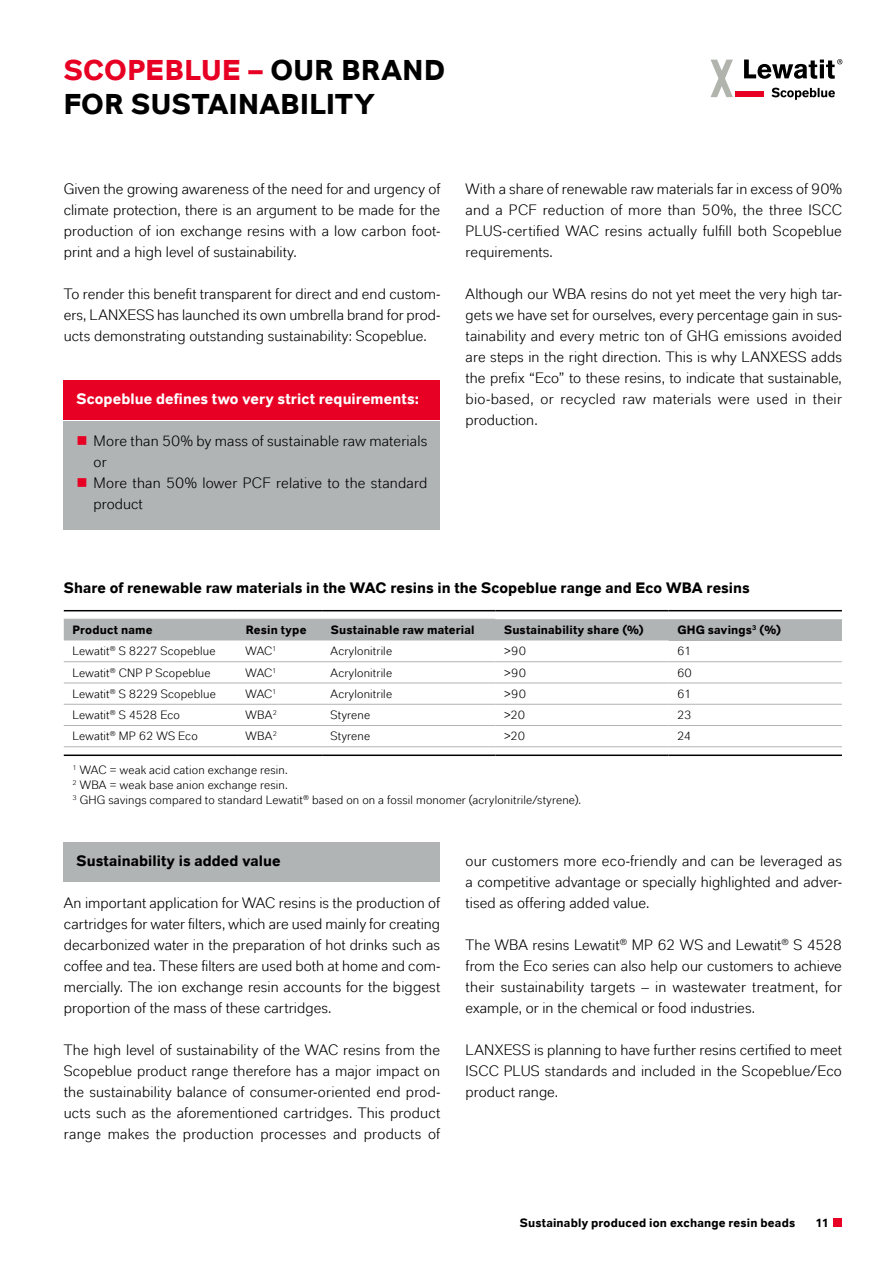
<style>
.page{position:relative;width:893px;height:1263px;background:#fff}
.page>*{position:absolute;margin:0;border:0;box-sizing:border-box;transform-origin:0 0}
.t1{font:700 28.5px/34.2px "Lanxess";letter-spacing:.015em;color:#000}
.t2{font:15px/21px "Lanxess";letter-spacing:.01em;color:#000;text-align:justify}
.t3{font:700 15px "Lanxess";letter-spacing:.005em;color:#000}
.t4{font:700 15px "Lanxess";letter-spacing:.005em;color:#fff}
.t5{font:12px/15px "Lanxess";letter-spacing:.015em;color:#000}
.t6{font:700 12px "Lanxess";letter-spacing:.015em;color:#000}
.s1{color:#e70023}
</style>
<div class="page">
<div style="left:736px;top:92px;width:28px;height:5px;background:#e70023"></div>
<svg style="left:710px;top:60px;width:23px;height:37px"></svg>
<svg style="left:744px;top:59px;width:98px;height:20px"></svg>
<svg style="left:771px;top:88px;width:64px;height:12px"></svg>
<div style="left:64px;top:421px;width:376px;height:109px;background:#b1b4b4"></div>
<div style="left:64px;top:380px;width:376px;height:39px;background:#e70023"></div>
<div style="left:64px;top:842px;width:376px;height:39px;background:#b1b4b4"></div>
<div style="left:64px;top:619px;width:778px;height:21px;background:#b1b4b4"></div>
<hr style="left:64px;top:619px;width:173px;height:1px;background:#b1b4b4">
<hr style="left:237px;top:619px;width:85px;height:1px;background:#b1b4b4">
<hr style="left:64px;top:661px;width:173px;height:1px;background:#b1b4b4">
<hr style="left:237px;top:661px;width:85px;height:1px;background:#b1b4b4">
<hr style="left:64px;top:683px;width:173px;height:1px;background:#b1b4b4">
<hr style="left:237px;top:683px;width:85px;height:1px;background:#b1b4b4">
<hr style="left:64px;top:704px;width:173px;height:1px;background:#b1b4b4">
<hr style="left:237px;top:704px;width:85px;height:1px;background:#b1b4b4">
<hr style="left:64px;top:725px;width:173px;height:1px;background:#b1b4b4">
<hr style="left:237px;top:725px;width:85px;height:1px;background:#b1b4b4">
<hr style="left:64px;top:754px;width:173px;height:2px;background:#000">
<hr style="left:237px;top:754px;width:85px;height:2px;background:#000">
<hr style="left:322px;top:754px;width:173px;height:2px;background:#000">
<hr style="left:495px;top:754px;width:174px;height:2px;background:#000">
<hr style="left:669px;top:754px;width:173px;height:2px;background:#000">
<hr style="left:64px;top:610px;width:173px;height:1px;background:#000">
<hr style="left:237px;top:610px;width:85px;height:1px;background:#000">
<hr style="left:322px;top:610px;width:173px;height:1px;background:#000">
<hr style="left:495px;top:610px;width:174px;height:1px;background:#000">
<hr style="left:669px;top:610px;width:173px;height:1px;background:#000">
<hr style="left:64px;top:746px;width:173px;height:1px;background:#b1b4b4">
<hr style="left:237px;top:746px;width:85px;height:1px;background:#b1b4b4">
<hr style="left:322px;top:746px;width:173px;height:1px;background:#b1b4b4">
<hr style="left:495px;top:746px;width:174px;height:1px;background:#b1b4b4">
<hr style="left:669px;top:746px;width:173px;height:1px;background:#b1b4b4">
<hr style="left:322px;top:619px;width:173px;height:1px;background:#b1b4b4">
<hr style="left:669px;top:640px;width:173px;height:1px;background:#b1b4b4">
<hr style="left:322px;top:661px;width:173px;height:1px;background:#b1b4b4">
<hr style="left:495px;top:661px;width:174px;height:1px;background:#b1b4b4">
<hr style="left:669px;top:661px;width:173px;height:1px;background:#b1b4b4">
<hr style="left:322px;top:683px;width:173px;height:1px;background:#b1b4b4">
<hr style="left:495px;top:683px;width:174px;height:1px;background:#b1b4b4">
<hr style="left:669px;top:683px;width:173px;height:1px;background:#b1b4b4">
<hr style="left:322px;top:704px;width:173px;height:1px;background:#b1b4b4">
<hr style="left:495px;top:704px;width:174px;height:1px;background:#b1b4b4">
<hr style="left:669px;top:704px;width:173px;height:1px;background:#b1b4b4">
<hr style="left:322px;top:725px;width:173px;height:1px;background:#b1b4b4">
<hr style="left:495px;top:725px;width:174px;height:1px;background:#b1b4b4">
<hr style="left:669px;top:725px;width:173px;height:1px;background:#b1b4b4">
<div style="left:833px;top:1218px;width:9px;height:9px;background:#e70023"></div>
<h1 class="t1" style="left:64px;top:53px;width:383px"><span class="s1">SCOPEBLUE –</span> OUR BRAND<br>FOR SUSTAINABILITY</h1>
<p class="t2" style="left:64px;top:178px;width:378px">Given the growing awareness of the need for and urgency of climate protection, there is an argument to be made for the production of ion exchange resins with a low carbon foot&shy;print and a high level of sustainability.</p>
<p class="t2" style="left:64px;top:283px;width:378px">To render this benefit transparent for direct and end custom&shy;ers, LANXESS has launched its own umbrella brand for prod&shy;ucts demonstrating outstanding sustainability: Scopeblue.</p>
<p class="t4" style="left:77px;top:389px;width:344px">Scopeblue defines two very strict requirements:</p>
<p class="t2" style="left:94px;top:430px;width:335px;text-indent:-17px"><span class="s1">■</span> More than 50% by mass of sustainable raw materials or</p>
<p class="t2" style="left:94px;top:472px;width:335px;text-indent:-17px"><span class="s1">■</span> More than 50% lower PCF relative to the standard product</p>
<p class="t2" style="left:466px;top:178px;width:378px">With a share of renewable raw materials far in excess of 90% and a PCF reduction of more than 50%, the three ISCC PLUS-certified WAC resins actually fulfill both Scopeblue requirements.</p>
<p class="t2" style="left:466px;top:283px;width:378px">Although our WBA resins do not yet meet the very high tar&shy;gets we have set for ourselves, every percentage gain in sus&shy;tainability and every metric ton of GHG emissions avoided are steps in the right direction. This is why LANXESS adds the prefix “Eco” to these resins, to indicate that sustainable, bio-based, or recycled raw materials were used in their production.</p>
<p class="t3" style="left:64px;top:579px;width:688px">Share of renewable raw materials in the WAC resins in the Scopeblue range and Eco WBA resins</p>
<p class="t6" style="left:72px;top:623px;width:82px">Product name</p>
<p class="t6" style="left:246px;top:623px;width:62px">Resin type</p>
<p class="t6" style="left:331px;top:623px;width:145px">Sustainable raw material</p>
<p class="t6" style="left:504px;top:623px;width:141px">Sustainability share (%)</p>
<p class="t6" style="left:677px;top:623px;width:105px">GHG savings<sup>3</sup> (%)</p>
<p class="t5" style="left:72px;top:643px;width:145px">Lewatit<sup>®</sup> S 8227 Scopeblue</p>
<p class="t5" style="left:246px;top:643px;width:32px">WAC<sup>1</sup></p>
<p class="t5" style="left:331px;top:643px;width:63px">Acrylonitrile</p>
<p class="t5" style="left:504px;top:643px;width:24px">&gt;90</p>
<p class="t5" style="left:677px;top:644px;width:16px">61</p>
<p class="t5" style="left:72px;top:665px;width:140px">Lewatit<sup>®</sup> CNP P Scopeblue</p>
<p class="t5" style="left:246px;top:665px;width:32px">WAC<sup>1</sup></p>
<p class="t5" style="left:331px;top:665px;width:63px">Acrylonitrile</p>
<p class="t5" style="left:504px;top:665px;width:24px">&gt;90</p>
<p class="t5" style="left:677px;top:665px;width:16px">60</p>
<p class="t5" style="left:72px;top:686px;width:145px">Lewatit<sup>®</sup> S 8229 Scopeblue</p>
<p class="t5" style="left:246px;top:686px;width:32px">WAC<sup>1</sup></p>
<p class="t5" style="left:331px;top:686px;width:63px">Acrylonitrile</p>
<p class="t5" style="left:504px;top:686px;width:24px">&gt;90</p>
<p class="t5" style="left:677px;top:686px;width:16px">61</p>
<p class="t5" style="left:72px;top:707px;width:109px">Lewatit<sup>®</sup> S 4528 Eco</p>
<p class="t5" style="left:246px;top:707px;width:33px">WBA<sup>2</sup></p>
<p class="t5" style="left:331px;top:707px;width:41px">Styrene</p>
<p class="t5" style="left:504px;top:707px;width:23px">&gt;20</p>
<p class="t5" style="left:677px;top:707px;width:16px">23</p>
<p class="t5" style="left:72px;top:729px;width:127px">Lewatit<sup>®</sup> MP 62 WS Eco</p>
<p class="t5" style="left:246px;top:729px;width:33px">WBA<sup>2</sup></p>
<p class="t5" style="left:331px;top:729px;width:41px">Styrene</p>
<p class="t5" style="left:504px;top:729px;width:23px">&gt;20</p>
<p class="t5" style="left:677px;top:729px;width:16px">24</p>
<p class="t5" style="left:72px;top:763px;width:510px"><sup>1</sup> WAC = weak acid cation exchange resin.<br><sup>2</sup> WBA = weak base anion exchange resin.<br><sup>3</sup> GHG savings compared to standard Lewatit<sup>®</sup> based on on a fossil monomer (acrylonitrile/styrene).</p>
<p class="t3" style="left:77px;top:851px;width:205px">Sustainability is added value</p>
<p class="t2" style="left:64px;top:892px;width:378px">An important application for WAC resins is the production of cartridges for water filters, which are used mainly for creating decarbonized water in the preparation of hot drinks such as coffee and tea. These filters are used both at home and com&shy;mercially. The ion exchange resin accounts for the biggest proportion of the mass of these cartridges.</p>
<p class="t2" style="left:64px;top:1039px;width:378px">The high level of sustainability of the WAC resins from the Scopeblue product range therefore has a major impact on the sustainability balance of consumer-oriented end prod&shy;ucts such as the aforementioned cartridges. This product range makes the production processes and products of</p>
<p class="t2" style="left:466px;top:850px;width:378px">our customers more eco-friendly and can be leveraged as a competitive advantage or specially highlighted and adver&shy;tised as offering added value.</p>
<p class="t2" style="left:466px;top:934px;width:378px">The WBA resins Lewatit<sup>®</sup> MP 62 WS and Lewatit<sup>®</sup> S 4528 from the Eco series can also help our customers to achieve their sustainability targets – in wastewater treatment, for example, or in the chemical or food industries.</p>
<p class="t2" style="left:466px;top:1039px;width:378px">LANXESS is planning to have further resins certified to meet ISCC PLUS standards and included in the Scopeblue/Eco product range.</p>
<p class="t6" style="left:520px;top:1215px;width:277px">Sustainably produced ion exchange resin beads</p>
<p class="t6" style="left:815px;top:1215px;width:15px">11</p>
</div>
